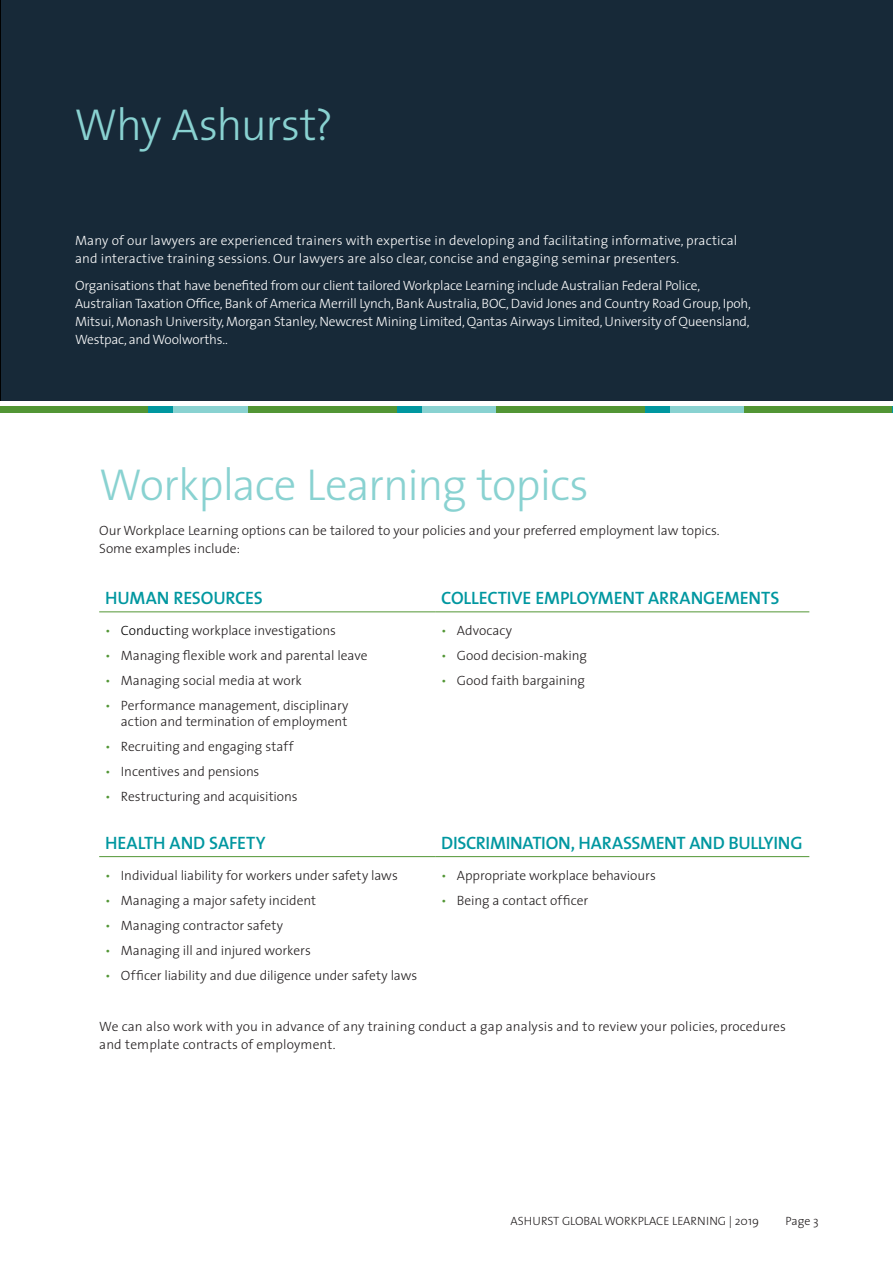
<style>
.page{position:relative;width:893px;height:1263px;background:#fff}
.page>*{position:absolute;margin:0;border:0;box-sizing:border-box;transform-origin:0 0}
.t1{font:300 45px "The Sans";letter-spacing:-.025em;color:#89d2d1}
.t2{font:600 18px "The Sans";letter-spacing:-.015em;color:#0097a0}
.t3{font:300 13.5px/18px "The Sans";color:#231f20}
.t4{font:300 13.5px/18px "The Sans";letter-spacing:-.015em;color:#fff}
.t5{font:300 13.5px/18px "The Sans";letter-spacing:.01em;color:#fff}
.t6{font:300 12px "The Sans";color:#231f20}
.s1{color:#529635}
.s2{color:#000}
</style>
<div class="page">
<div style="left:0;top:0;width:893px;height:400px;background:#172938"></div>
<hr style="left:99px;top:611px;width:336px;height:1px;background:#529635">
<hr style="left:435px;top:611px;width:374px;height:1px;background:#529635">
<hr style="left:99px;top:856px;width:336px;height:1px;background:#529635">
<hr style="left:435px;top:856px;width:374px;height:1px;background:#529635">
<div style="left:0;top:406px;width:149px;height:7px;background:#529635"></div>
<div style="left:173px;top:406px;width:75px;height:7px;background:#89d2d1"></div>
<div style="left:149px;top:406px;width:24px;height:7px;background:#0097a0"></div>
<div style="left:421px;top:406px;width:75px;height:7px;background:#89d2d1"></div>
<div style="left:397px;top:406px;width:24px;height:7px;background:#0097a0"></div>
<div style="left:496px;top:406px;width:149px;height:7px;background:#529635"></div>
<div style="left:669px;top:406px;width:75px;height:7px;background:#89d2d1"></div>
<div style="left:645px;top:406px;width:24px;height:7px;background:#0097a0"></div>
<div style="left:744px;top:406px;width:149px;height:7px;background:#529635"></div>
<div style="left:248px;top:406px;width:149px;height:7px;background:#529635"></div>
<img style="left:0;top:0;width:1px;height:400px">
<h1 class="t1" style="left:74px;top:96px;width:260px">Why Ashurst?</h1>
<p class="t5" style="left:75px;top:232px;width:664px">Many of our lawyers are experienced trainers with expertise in developing and facilitating informative, practical and interactive training sessions. Our lawyers are also clear, concise and engaging seminar presenters.</p>
<p class="t4" style="left:75px;top:276px;width:677px">Organisations that have benefited from our client tailored Workplace Learning include Australian Federal Police, Australian Taxation Office, Bank of America Merrill Lynch, Bank Australia, BOC, David Jones and Country Road Group, Ipoh, Mitsui, Monash University, Morgan Stanley, Newcrest Mining Limited, Qantas Airways Limited, University of Queensland, Westpac, and Woolworths..</p>
<h1 class="t1" style="left:99px;top:456px;width:491px">Workplace Learning topics</h1>
<p class="t3" style="left:99px;top:522px;width:622px">Our Workplace Learning options can be tailored to your policies and your preferred employment law topics.<br>Some examples include:</p>
<h2 class="t2" style="left:105px;top:586px;width:159px">HUMAN RESOURCES</h2>
<h2 class="t2" style="left:441px;top:586px;width:340px">COLLECTIVE EMPLOYMENT ARRANGEMENTS</h2>
<p class="t3" style="left:105px;top:621px;width:232px"><span class="s1">•</span> <span class="s2">Conducti</span>ng workplace investigations</p>
<p class="t3" style="left:105px;top:646px;width:264px"><span class="s1">•</span> Managing flexible work and parental leave</p>
<p class="t3" style="left:105px;top:671px;width:198px"><span class="s1">•</span> Managing social media at work</p>
<p class="t3" style="left:105px;top:697px;width:245px;line-height:16.5px;text-align:right"><span class="s1">•</span> Performance management, disciplinary action and termination of employment</p>
<p class="t3" style="left:105px;top:738px;width:190px"><span class="s1">•</span> Recruiting and engaging staff</p>
<p class="t3" style="left:105px;top:763px;width:156px"><span class="s1">•</span> Incentives and pensions</p>
<p class="t3" style="left:105px;top:788px;width:194px"><span class="s1">•</span> Restructuring and acquisitions</p>
<p class="t3" style="left:441px;top:621px;width:73px"><span class="s1">•</span> Advocacy</p>
<p class="t3" style="left:441px;top:646px;width:147px"><span class="s1">•</span> Good decision-making</p>
<p class="t3" style="left:441px;top:671px;width:145px"><span class="s1">•</span> Good faith bargaining</p>
<h2 class="t2" style="left:105px;top:831px;width:162px">HEALTH AND SAFETY</h2>
<h2 class="t2" style="left:441px;top:831px;width:363px">DISCRIMINATION, HARASSMENT AND BULLYING</h2>
<p class="t3" style="left:105px;top:866px;width:294px"><span class="s1">•</span> Individual liability for workers under safety laws</p>
<p class="t3" style="left:105px;top:891px;width:213px"><span class="s1">•</span> Managing a major safety incident</p>
<p class="t3" style="left:105px;top:916px;width:179px"><span class="s1">•</span> Managing contractor safety</p>
<p class="t3" style="left:105px;top:941px;width:207px"><span class="s1">•</span> Managing ill and injured workers</p>
<p class="t3" style="left:105px;top:966px;width:314px"><span class="s1">•</span> Officer liability and due diligence under safety laws</p>
<p class="t3" style="left:441px;top:866px;width:216px"><span class="s1">•</span> Appropriate workplace behaviours</p>
<p class="t3" style="left:441px;top:891px;width:148px"><span class="s1">•</span> Being a contact officer</p>
<p class="t3" style="left:99px;top:1017px;width:688px">We can also work with you in advance of any training conduct a gap analysis and to review your policies, procedures and template contracts of employment.</p>
<p class="t6" style="left:510px;top:1213px;width:250px">ASHURST GLOBAL WORKPLACE LEARNING | 2019</p>
<p class="t6" style="left:786px;top:1213px;width:34px">Page 3</p>
</div>
